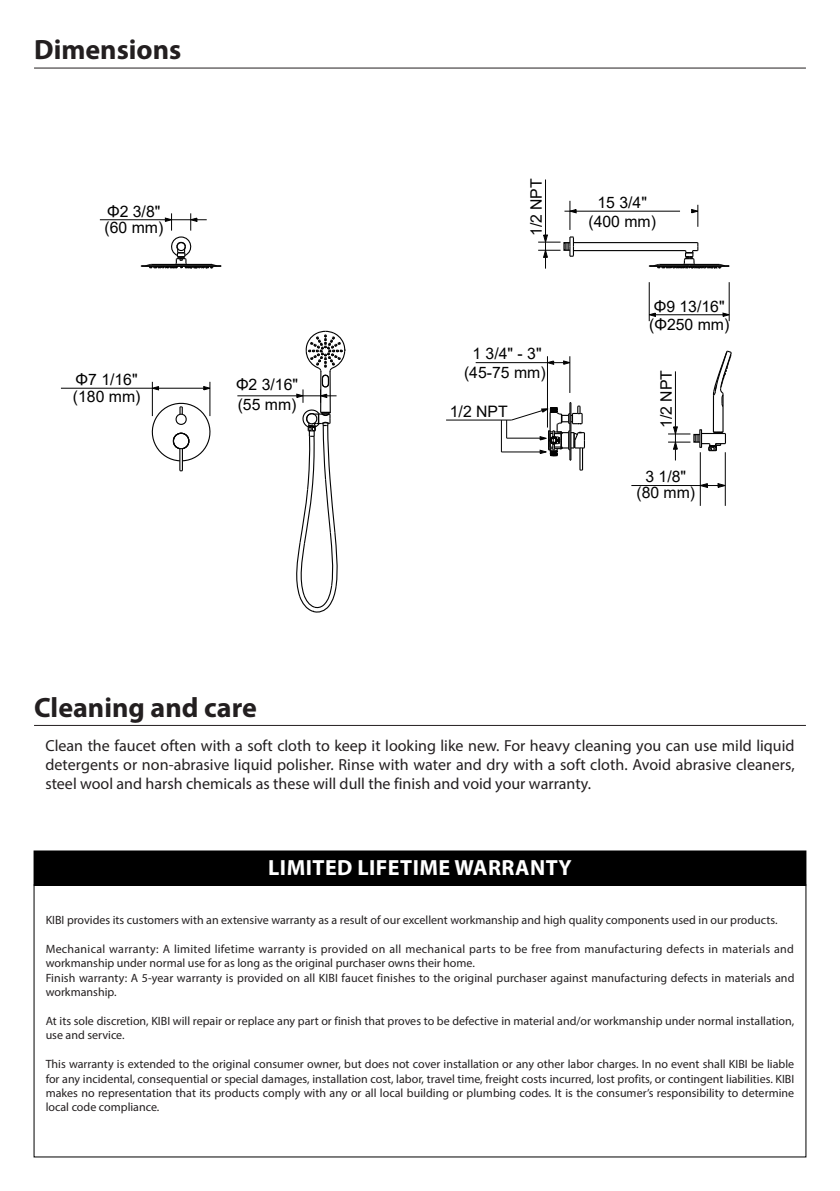
<style>
.page{position:relative;width:840px;height:1191px;background:#fff}
.page>*{position:absolute;margin:0;border:0;box-sizing:border-box;transform-origin:0 0}
.t1{font:700 28px "Myriad Pro";color:#231f20}
.t2{font:700 22px "Myriad Pro";letter-spacing:.02em;color:#fff}
.t3{font:16px/19.2px "Myriad Pro";color:#231f20;text-align:justify}
.t4{font:15.8px/16.6px "Arial";color:#000}
.t5{font:15.8px/18.4px "Arial";color:#030303;text-align:center}
.t6{font:12px/14.4px "Myriad Pro";color:#231f20}
</style>
<div class="page">
<hr style="left:34px;top:68px;width:771px;height:1px;background:#231f20">
<hr style="left:34px;top:725px;width:771px;height:1px;background:#231f20">
<div style="left:34px;top:851px;width:771px;height:34px;background:#000"></div>
<div style="left:34px;top:850px;width:771px;height:35px;border:1px solid #000"></div>
<hr style="left:152px;top:382px;width:1px;height:34px;background:#000">
<hr style="left:209px;top:382px;width:1px;height:34px;background:#000">
<hr style="left:648px;top:282px;width:1px;height:39px;background:#000">
<hr style="left:728px;top:282px;width:1px;height:39px;background:#000">
<svg style="left:151px;top:397px;width:60px;height:74px"></svg>
<hr style="left:573px;top:250px;width:112px;height:1px;background:#030303">
<hr style="left:573px;top:242px;width:124px;height:1px;background:#030303">
<svg style="left:648px;top:243px;width:81px;height:26px"></svg>
<hr style="left:61px;top:388px;width:91px;height:1px;background:#000">
<hr style="left:158px;top:388px;width:46px;height:1px;background:#000">
<svg style="left:151px;top:386px;width:8px;height:4px"></svg>
<svg style="left:203px;top:386px;width:8px;height:4px"></svg>
<hr style="left:237px;top:395px;width:59px;height:1px;background:#000">
<svg style="left:294px;top:330px;width:51px;height:283px"></svg>
<hr style="left:100px;top:219px;width:65px;height:1px;background:#000">
<svg style="left:140px;top:213px;width:82px;height:56px"></svg>
<hr style="left:655px;top:314px;width:67px;height:1px;background:#000">
<svg style="left:648px;top:312px;width:7px;height:5px"></svg>
<svg style="left:722px;top:312px;width:8px;height:5px"></svg>
<hr style="left:564px;top:211px;width:115px;height:1px;background:#000">
<svg style="left:691px;top:205px;width:8px;height:22px"></svg>
<hr style="left:547px;top:356px;width:1px;height:71px;background:#030303">
<hr style="left:569px;top:356px;width:1px;height:37px;background:#030303">
<hr style="left:475px;top:362px;width:72px;height:1px;background:#030303">
<svg style="left:545px;top:360px;width:26px;height:5px"></svg>
<hr style="left:446px;top:420px;width:65px;height:1px;background:#030303">
<hr style="left:501px;top:451px;width:39px;height:1px;background:#030303">
<hr style="left:501px;top:420px;width:1px;height:32px;background:#030303">
<svg style="left:506px;top:402px;width:78px;height:68px"></svg>
<hr style="left:699px;top:452px;width:1px;height:54px;background:#030303">
<hr style="left:724px;top:452px;width:1px;height:54px;background:#030303">
<hr style="left:631px;top:485px;width:69px;height:1px;background:#030303">
<svg style="left:699px;top:483px;width:27px;height:5px"></svg>
<hr style="left:545px;top:179px;width:1px;height:56px;background:#030303">
<svg style="left:538px;top:201px;width:38px;height:68px"></svg>
<svg style="left:668px;top:350px;width:64px;height:110px"></svg>
<h1 class="t1" style="left:34px;top:32px;width:149px">Dimensions</h1>
<h3 class="t4" style="left:104px;top:203px;width:60px">Φ2 3/8" (60 mm)</h3>
<h3 class="t4" style="left:73px;top:371px;width:69px">Φ7 1/16" (180 mm)</h3>
<h3 class="t4" style="left:236px;top:374px;width:64px;line-height:20.6px">Φ2 3/16" (55 mm)</h3>
<h1 class="t1" style="left:34px;top:689px;width:224px">Cleaning and care</h1>
<h3 class="t5" style="left:526px;top:236px;width:59px;rotate:-90deg">1/2 NPT</h3>
<h3 class="t5" style="left:463px;top:344px;width:83px">1 3/4" - 3" (45-75 mm)</h3>
<h3 class="t5" style="left:449px;top:402px;width:59px">1/2 NPT</h3>
<h3 class="t4" style="left:588px;top:193px;width:69px;line-height:18.6px;text-align:center">15 3/4" (400 mm)</h3>
<h3 class="t4" style="left:648px;top:296px;width:82px;line-height:18.8px">Φ9 13/16" (Φ250 mm)</h3>
<h3 class="t5" style="left:656px;top:428px;width:59px;rotate:-90deg">1/2 NPT</h3>
<h3 class="t5" style="left:636px;top:468px;width:60px;line-height:16.6px">3 1/8" (80 mm)</h3>
<p class="t3" style="left:45px;top:735px;width:750px">Clean the faucet often with a soft cloth to keep it looking like new. For heavy cleaning you can use mild liquid detergents or non-abrasive liquid polisher. Rinse with water and dry with a soft cloth. Avoid abrasive cleaners, steel wool and harsh chemicals as these will dull the finish and void your warranty.</p>
<h2 class="t2" style="left:268px;top:853px;width:305px">LIMITED LIFETIME WARRANTY</h2>
<p class="t6" style="left:46px;top:912px;width:733px">KIBI provides its customers with an extensive warranty as a result of our excellent workmanship and high quality components used in our products.</p>
<p class="t6" style="left:46px;top:941px;width:749px">Mechanical warranty: A limited lifetime warranty is provided on all mechanical parts to be free from manufacturing defects in materials and workmanship under normal use for as long as the original purchaser owns their home.<br>Finish warranty: A 5-year warranty is provided on all KIBI faucet finishes to the original purchaser against manufacturing defects in materials and workmanship.</p>
<p class="t6" style="left:46px;top:1013px;width:749px">At its sole discretion, KIBI will repair or replace any part or finish that proves to be defective in material and/or workmanship under normal installation, use and service.</p>
<p class="t6" style="left:46px;top:1056px;width:749px;text-align:justify">This warranty is extended to the original consumer owner, but does not cover installation or any other labor charges. In no event shall KIBI be liable for any incidental, consequential or special damages, installation cost, labor, travel time, freight costs incurred, lost profits, or contingent liabilities. KIBI makes no representation that its products comply with any or all local building or plumbing codes. It is the consumer’s responsibility to determine local code compliance.</p>
</div>
